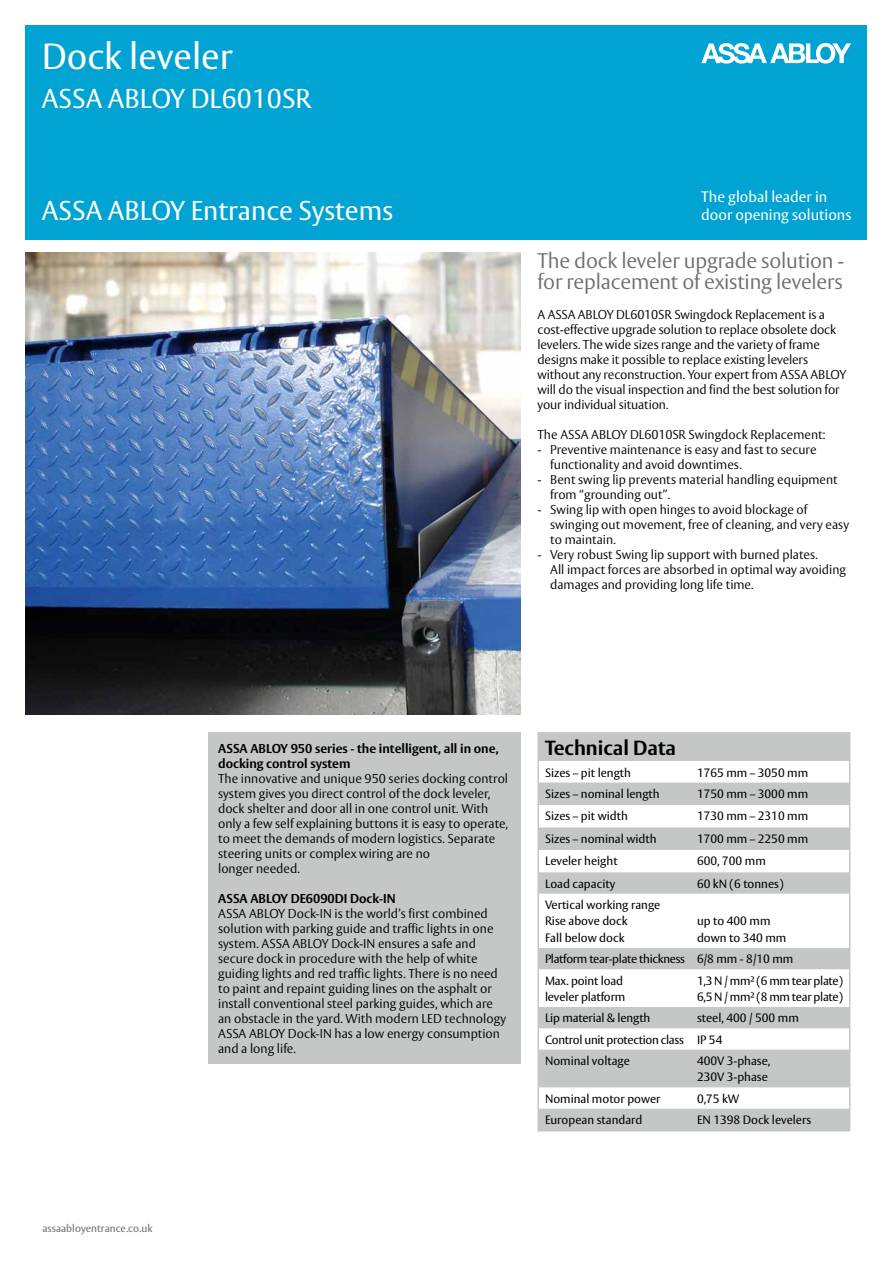
<style>
.page{position:relative;width:893px;height:1263px;background:#fff}
.page>*{position:absolute;margin:0;border:0;box-sizing:border-box;transform-origin:0 0}
.t1{font:36px "ASSA Vesta";color:#fff}
.t2{font:27px "ASSA Vesta";color:#fff}
.t3{font:300 21px/21px "ASSA Vesta";letter-spacing:-.01em;color:#6f6f6e}
.t4{font:700 20.25px "ASSA Vesta";color:#000}
.t5{font:15px/18px "ASSA Vesta";color:#fff}
.t6{font:300 12.75px/15px "ASSA Vesta";color:#000}
.t7{font:700 12.75px/15px "ASSA Vesta";color:#000}
.t8{font:12px/16.5px "ASSA Vesta";color:#000}
.t9{font:12px/21.3px "ASSA Vesta";letter-spacing:-.025em;color:#000}
.t10{font:10.5px "ASSA Vesta";color:#6f6f6e}
</style>
<div class="page">
<div style="left:25px;top:25px;width:842px;height:215px;background:#00a3d2"></div>
<svg style="left:701px;top:43px;width:150px;height:21px"></svg>
<img style="left:25px;top:252px;width:495px;height:462px">
<div style="left:207px;top:732px;width:313px;height:331px;background:#c5c6c6"></div>
<div style="left:539px;top:734px;width:310px;height:27px;background:#c5c6c6"></div>
<svg style="left:540px;top:782px;width:307px;height:346px"></svg>
<div style="left:537px;top:732px;width:313px;height:399px;border:2px solid #c5c6c6"></div>
<h1 class="t1" style="left:42px;top:35px;width:193px">Dock leveler</h1>
<h2 class="t2" style="left:42px;top:82px;width:271px">ASSA ABLOY DL6010SR</h2>
<h2 class="t2" style="left:42px;top:194px;width:353px">ASSA ABLOY Entrance Systems</h2>
<p class="t5" style="left:701px;top:189px;width:152px">The global leader in door opening solutions</p>
<p class="t10" style="left:43px;top:1222px;width:112px">assaabloyentrance.co.uk</p>
<p class="t10" style="left:139px;top:1222px;width:11px">m</p>
<h3 class="t3" style="left:537px;top:251px;width:308px">The dock leveler upgrade solution - for replacement of existing levelers</h3>
<p class="t6" style="left:537px;top:308px;width:310px">A ASSA ABLOY DL6010SR Swingdock Replacement is a cost-effective upgrade solution to replace obsolete dock levelers. The wide sizes range and the variety of frame designs make it possible to replace existing levelers without any reconstruction. Your expert from ASSA ABLOY will do the visual inspection and find the best solution for your individual situation.</p>
<p class="t6" style="left:537px;top:428px;width:290px">The ASSA ABLOY DL6010SR Swingdock Replacement:</p>
<p class="t6" style="left:550px;top:443px;width:268px;text-indent:-13px">- Preventive maintenance is easy and fast to secure functionality and avoid downtimes.</p>
<p class="t6" style="left:550px;top:473px;width:289px;text-indent:-13px">- Bent swing lip prevents material handling equipment from “grounding out”.</p>
<p class="t6" style="left:550px;top:503px;width:300px;text-indent:-13px">- Swing lip with open hinges to avoid blockage of swinging out movement, free of cleaning, and very easy to maintain.</p>
<p class="t6" style="left:550px;top:548px;width:297px;text-indent:-13px">- Very robust Swing lip support with burned plates.<br>All impact forces are absorbed in optimal way avoiding damages and providing long life time.</p>
<p class="t7" style="left:218px;top:741px;width:282px">ASSA ABLOY 950 series - the intelligent, all in one, docking control system</p>
<p class="t6" style="left:218px;top:771px;width:291px">The innovative and unique 950 series docking control system gives you direct control of the dock leveler, dock shelter and door all in one control unit. With only a few self explaining buttons it is easy to operate, to meet the demands of modern logistics. Separate steering units or complex wiring are no<br>longer needed.</p>
<p class="t7" style="left:218px;top:891px;width:179px">ASSA ABLOY DE6090DI Dock-IN</p>
<p class="t6" style="left:218px;top:906px;width:290px">ASSA ABLOY Dock-IN is the world’s first combined solution with parking guide and traffic lights in one system. ASSA ABLOY Dock-IN ensures a safe and secure dock in procedure with the help of white guiding lights and red traffic lights. There is no need to paint and repaint guiding lines on the asphalt or install conventional steel parking guides, which are an obstacle in the yard. With modern LED technology ASSA ABLOY Dock-IN has a low energy consumption and a long life.</p>
<h3 class="t4" style="left:545px;top:736px;width:133px">Technical Data</h3>
<p class="t8" style="left:545px;top:765px;width:88px">Sizes – pit length</p>
<p class="t8" style="left:697px;top:765px;width:113px">1765 mm – 3050 mm</p>
<p class="t8" style="left:545px;top:786px;width:116px">Sizes – nominal length</p>
<p class="t8" style="left:697px;top:786px;width:113px">1750 mm – 3000 mm</p>
<p class="t8" style="left:545px;top:808px;width:84px">Sizes – pit width</p>
<p class="t8" style="left:697px;top:808px;width:113px">1730 mm – 2310 mm</p>
<p class="t8" style="left:545px;top:831px;width:113px">Sizes – nominal width</p>
<p class="t8" style="left:697px;top:831px;width:113px">1700 mm – 2250 mm</p>
<p class="t8" style="left:545px;top:853px;width:74px">Leveler height</p>
<p class="t8" style="left:697px;top:853px;width:70px">600, 700 mm</p>
<p class="t8" style="left:545px;top:876px;width:72px">Load capacity</p>
<p class="t8" style="left:697px;top:876px;width:88px">60 kN (6 tonnes)</p>
<p class="t8" style="left:545px;top:897px;width:117px">Vertical working range<br>Rise above dock<br>Fall below dock</p>
<p class="t8" style="left:697px;top:913px;width:91px">up to 400 mm down to 340 mm</p>
<p class="t9" style="left:545px;top:949px;width:250px">Platform tear-plate thickness 6/8 mm - 8/10 mm<br>Max. point load</p>
<p class="t8" style="left:545px;top:989px;width:82px">leveler platform</p>
<p class="t9" style="left:697px;top:972px;width:147px;line-height:16.5px">1,3 N / mm² (6 mm tear plate)<br>6,5 N / mm² (8 mm tear plate)</p>
<p class="t8" style="left:545px;top:1008px;width:255px;line-height:21.3px;text-indent:152px">steel, 400 / 500 mm<br>Control unit protection class IP 54<br>Nominal voltage</p>
<p class="t8" style="left:545px;top:1010px;width:107px">Lip material &amp; length</p>
<p class="t8" style="left:697px;top:1053px;width:75px">400V 3-phase,<br>230V 3-phase</p>
<p class="t8" style="left:545px;top:1091px;width:117px">Nominal motor power</p>
<p class="t8" style="left:697px;top:1091px;width:44px">0,75 kW</p>
<p class="t8" style="left:545px;top:1112px;width:99px">European standard</p>
<p class="t8" style="left:697px;top:1112px;width:116px">EN 1398 Dock levelers</p>
</div>
